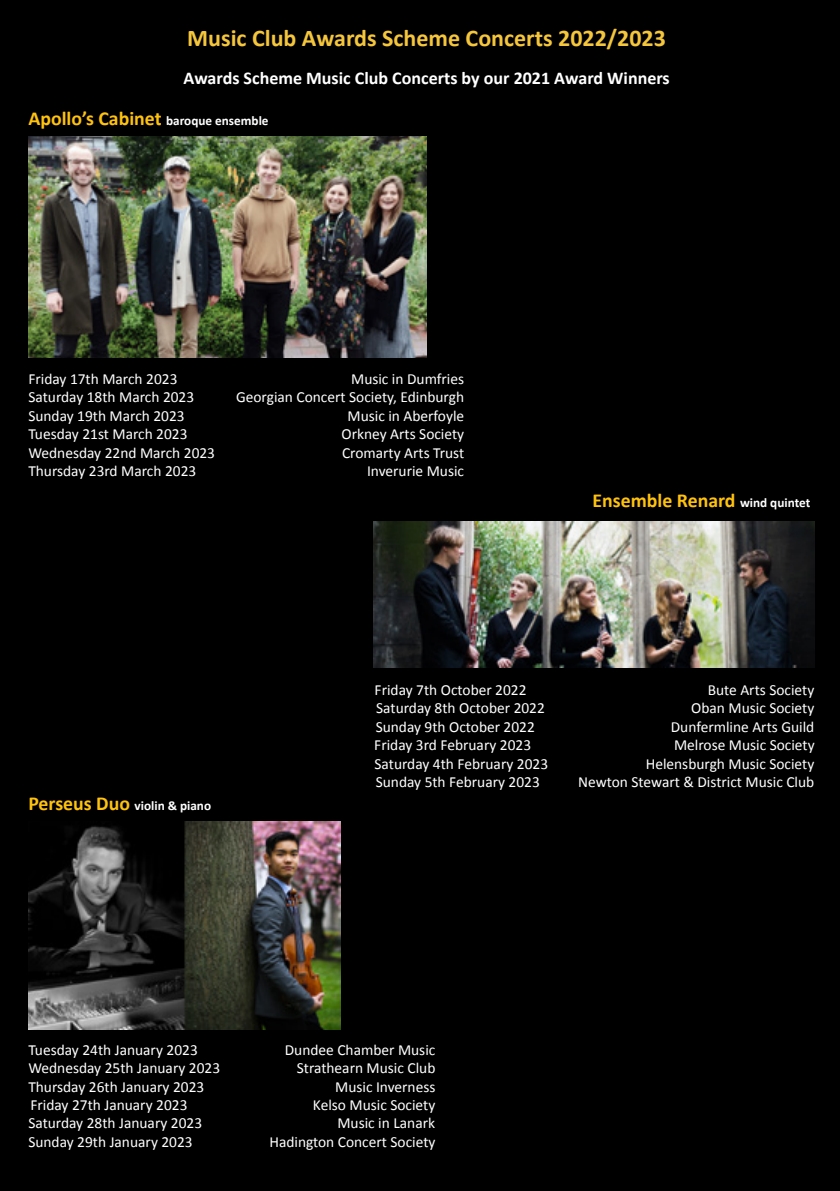
<style>
.page{position:relative;width:840px;height:1191px;background:#fff}
.page>*{position:absolute;margin:0;border:0;box-sizing:border-box;transform-origin:0 0}
.t1{font:700 24px "Calibri";color:#f5c63b}
.t2{font:700 19.8px "Calibri";color:#ffc20e}
.t3{font:700 18px "Calibri";color:#fff}
.t4{font:15.4px "Calibri";color:#fff}
.t5{font:700 13.2px "Calibri";color:#fff}
.s1{font-size:13.2px;color:#fff}
.s2{font-size:19.8px;color:#ffc20e}
</style>
<div class="page">
<div style="left:0;top:0;width:839px;height:1191px;background:#000"></div>
<img style="left:374px;top:521px;width:440px;height:147px">
<img style="left:28px;top:136px;width:398px;height:222px">
<img style="left:28px;top:821px;width:312px;height:208px">
<h1 class="t1" style="left:187px;top:21px;width:480px">Music Club Awards Scheme Concerts 2022/2023</h1>
<p class="t3" style="left:183px;top:66px;width:487px">Awards Scheme Music Club Concerts by our 2021 Award Winners</p>
<p class="t2" style="left:28px;top:104px;width:241px">Apollo’s Cabinet <span class="s1">baroque ensemble</span></p>
<p class="t4" style="left:28px;top:369px;width:150px">Friday 17th March 2023</p>
<p class="t4" style="left:351px;top:369px;width:114px">Music in Dumfries</p>
<p class="t4" style="left:28px;top:387px;width:167px">Saturday 18th March 2023</p>
<p class="t4" style="left:236px;top:387px;width:229px">Georgian Concert Society, Edinburgh</p>
<p class="t4" style="left:28px;top:406px;width:158px">Sunday 19th March 2023</p>
<p class="t4" style="left:347px;top:406px;width:118px">Music in Aberfoyle</p>
<p class="t4" style="left:28px;top:424px;width:161px">Tuesday 21st March 2023</p>
<p class="t4" style="left:341px;top:424px;width:124px">Orkney Arts Society</p>
<p class="t4" style="left:28px;top:443px;width:188px">Wednesday 22nd March 2023</p>
<p class="t4" style="left:342px;top:443px;width:124px">Cromarty Arts Trust</p>
<p class="t4" style="left:28px;top:461px;width:169px">Thursday 23rd March 2023</p>
<p class="t4" style="left:367px;top:461px;width:99px">Inverurie Music</p>
<p class="t2" style="left:592px;top:486px;width:219px">Ensemble Renard <span class="s1">wind quintet</span></p>
<p class="t5" style="left:28px;top:796px;width:184px"><span class="s2">Perseus Duo</span> violin &amp; piano</p>
<p class="t4" style="left:374px;top:680px;width:153px">Friday 7th October 2022</p>
<p class="t4" style="left:707px;top:680px;width:108px">Bute Arts Society</p>
<p class="t4" style="left:376px;top:698px;width:170px">Saturday 8th October 2022</p>
<p class="t4" style="left:690px;top:698px;width:124px">Oban Music Society</p>
<p class="t4" style="left:375px;top:717px;width:161px">Sunday 9th October 2022</p>
<p class="t4" style="left:670px;top:717px;width:145px">Dunfermline Arts Guild</p>
<p class="t4" style="left:374px;top:735px;width:158px">Friday 3rd February 2023</p>
<p class="t4" style="left:673px;top:735px;width:142px">Melrose Music Society</p>
<p class="t4" style="left:374px;top:754px;width:175px">Saturday 4th February 2023</p>
<p class="t4" style="left:645px;top:754px;width:170px">Helensburgh Music Society</p>
<p class="t4" style="left:375px;top:772px;width:165px">Sunday 5th February 2023</p>
<p class="t4" style="left:578px;top:772px;width:237px">Newton Stewart &amp; District Music Club</p>
<p class="t4" style="left:28px;top:1039px;width:171px">Tuesday 24th January 2023</p>
<p class="t4" style="left:284px;top:1039px;width:152px">Dundee Chamber Music</p>
<p class="t4" style="left:28px;top:1058px;width:193px">Wednesday 25th January 2023</p>
<p class="t4" style="left:297px;top:1058px;width:140px">Strathearn Music Club</p>
<p class="t4" style="left:28px;top:1076px;width:177px">Thursday 26th January 2023</p>
<p class="t4" style="left:335px;top:1076px;width:102px">Music Inverness</p>
<p class="t4" style="left:30px;top:1095px;width:158px">Friday 27th January 2023</p>
<p class="t4" style="left:313px;top:1095px;width:124px">Kelso Music Society</p>
<p class="t4" style="left:28px;top:1113px;width:175px">Saturday 28th January 2023</p>
<p class="t4" style="left:337px;top:1113px;width:99px">Music in Lanark</p>
<p class="t4" style="left:28px;top:1132px;width:166px">Sunday 29th January 2023</p>
<p class="t4" style="left:269px;top:1132px;width:167px">Hadington Concert Society</p>
</div>
